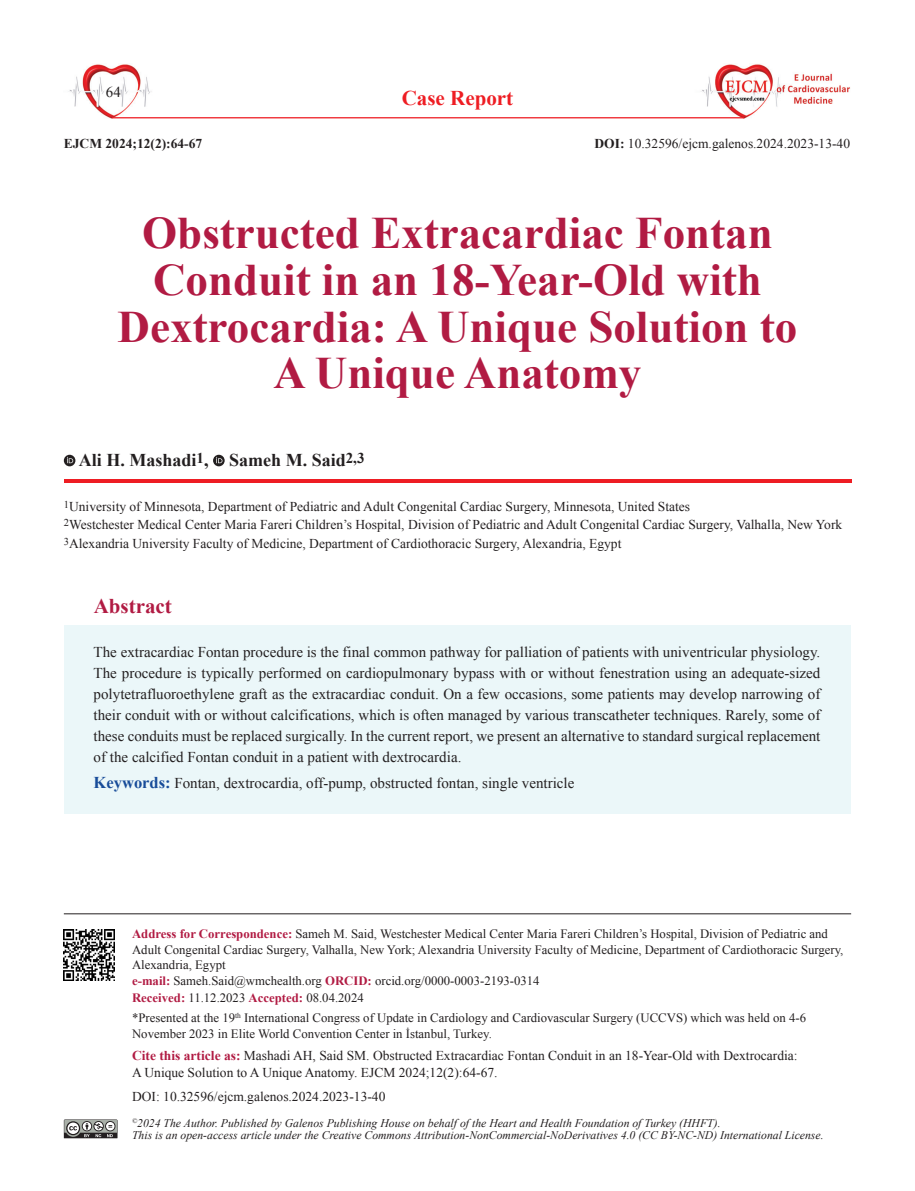
<style>
.page{position:relative;width:915px;height:1191px;background:#fff}
.page>*{position:absolute;margin:0;border:0;box-sizing:border-box;transform-origin:0 0}
.BASLIK{font:700 45px/46.5px "Times New Roman";color:#b11b43;text-align:center}
.t1{font:700 21px "Times New Roman";color:#ee1d23}
.ABSTRACT_BASLIK{font:700 21px "Times New Roman";color:#b11b43}
.YAZARLAR{font:700 18px "Times New Roman";color:#231f20}
.OZET{font:15px/21px "Times New Roman";color:#231f20;text-align:justify}
.KURUM{font:13.5px "Times New Roman";color:#231f20}
.CITE_AS{font:13.5px/16.5px "Times New Roman";color:#231f20}
.YAZİSMA{font:13.5px "Times New Roman";color:#231f20}
.DOİ{font:13.5px "Times New Roman";color:#231f20}
.SAYFA_NO{font:700 13.5px "Times New Roman";color:#231f20}
.YAZİSMA-2{font:12.75px/15.5px "Times New Roman";color:#231f20}
.t2{font:italic 11.7px/12px "Times New Roman";color:#231f20}
.s1{font-weight:700}
.s2{font-weight:700;font-size:16.5px;color:#184c99}
.s3{font-weight:700;color:#b11b43}
</style>
<div class="page">
<img style="left:694px;top:64px;width:156px;height:55px">
<img style="left:68px;top:64px;width:152px;height:55px">
<hr style="left:112px;top:117px;width:631px;height:1px;background:#ee1d23">
<svg style="left:64px;top:1119px;width:53px;height:19px"></svg>
<hr style="left:64px;top:913px;width:786px;height:1px;background:#231f20">
<img style="left:64px;top:929px;width:51px;height:51px">
<hr style="left:64px;top:480px;width:786px;height:3px;background:#ee1d23">
<div style="left:64px;top:625px;width:785px;height:189px;background:#ebf7f9"></div>
<div style="left:64px;top:455px;width:11px;height:11px;background:#231f20;border-radius:50%"></div>
<svg style="left:67px;top:457px;width:6px;height:6px"></svg>
<svg style="left:213px;top:455px;width:11px;height:11px"></svg>
<svg style="left:216px;top:457px;width:6px;height:6px"></svg>
<p class="OZET" style="left:106px;top:81px;width:16px">64</p>
<h2 class="t1" style="left:401px;top:84px;width:113px">Case Report</h2>
<p class="SAYFA_NO" style="left:64px;top:134px;width:140px">EJCM 2024;12(2):64-67</p>
<p class="DOİ" style="left:594px;top:135px;width:257px"><span class="s1">DOI:</span> 10.32596/ejcm.galenos.2024.2023-13-40</p>
<p class="BASLIK" style="left:117px;top:209px;width:681px">Obstructed Extracardiac Fontan<br>Conduit in an 18-Year-Old with<br>Dextrocardia: A Unique Solution to<br>A Unique Anatomy</p>
<p class="YAZARLAR" style="left:79px;top:448px;width:287px">Ali H. Mashadi<sup>1</sup>, Sameh M. Said<sup>2,3</sup></p>
<p class="KURUM" style="left:64px;top:497px;width:627px"><sup>1</sup>University of Minnesota, Department of Pediatric and Adult Congenital Cardiac Surgery, Minnesota, United States</p>
<p class="KURUM" style="left:64px;top:515px;width:779px"><sup>2</sup>Westchester Medical Center Maria Fareri Children’s Hospital, Division of Pediatric and Adult Congenital Cardiac Surgery, Valhalla, New York</p>
<p class="KURUM" style="left:64px;top:534px;width:559px"><sup>3</sup>Alexandria University Faculty of Medicine, Department of Cardiothoracic Surgery, Alexandria, Egypt</p>
<p class="ABSTRACT_BASLIK" style="left:94px;top:591px;width:80px">Abstract</p>
<p class="OZET" style="left:94px;top:641px;width:728px">The extracardiac Fontan procedure is the final common pathway for palliation of patients with univentricular physiology.<br>The procedure is typically performed on cardiopulmonary bypass with or without fenestration using an adequate-sized polytetrafluoroethylene graft as the extracardiac conduit. On a few occasions, some patients may develop narrowing of their conduit with or without calcifications, which is often managed by various transcatheter techniques. Rarely, some of these conduits must be replaced surgically. In the current report, we present an alternative to standard surgical replacement of the calcified Fontan conduit in a patient with dextrocardia.</p>
<p class="OZET" style="left:94px;top:772px;width:482px"><span class="s2">Keywords:</span> Fontan, dextrocardia, off-pump, obstructed fontan, single ventricle</p>
<p class="YAZİSMA-2" style="left:132px;top:926px;width:712px"><span class="s3">Address for Correspondence:</span> Sameh M. Said, Westchester Medical Center Maria Fareri Children’s Hospital, Division of Pediatric and<br>Adult Congenital Cardiac Surgery, Valhalla, New York; Alexandria University Faculty of Medicine, Department of Cardiothoracic Surgery,<br>Alexandria, Egypt</p>
<p class="YAZİSMA-2" style="left:132px;top:973px;width:409px"><span class="s3">e-mail:</span> Sameh.Said@wmchealth.org <span class="s3">ORCID:</span> orcid.org/0000-0003-2193-0314</p>
<p class="YAZİSMA-2" style="left:132px;top:989px;width:233px"><span class="s3">Received:</span> 11.12.2023 <span class="s3">Accepted:</span> 08.04.2024</p>
<p class="YAZİSMA-2" style="left:132px;top:1010px;width:675px">*Presented at the 19<sup>th</sup> International Congress of Update in Cardiology and Cardiovascular Surgery (UCCVS) which was held on 4-6<br>November 2023 in Elite World Convention Center in İstanbul, Turkey.</p>
<p class="CITE_AS" style="left:132px;top:1047px;width:666px"><span class="s3">Cite this article as:</span> Mashadi AH, Said SM. Obstructed Extracardiac Fontan Conduit in an 18-Year-Old with Dextrocardia:<br>A Unique Solution to A Unique Anatomy. EJCM 2024;12(2):64-67.</p>
<p class="YAZİSMA" style="left:132px;top:1087px;width:255px">DOI: 10.32596/ejcm.galenos.2024.2023-13-40</p>
<p class="t2" style="left:132px;top:1116px;width:692px"><sup>©</sup>2024 The Author. Published by Galenos Publishing House on behalf of the Heart and Health Foundation of Turkey (HHFT).<br>This is an open-access article under the Creative Commons Attribution-NonCommercial-NoDerivatives 4.0 (CC BY-NC-ND) International License.</p>
</div>
